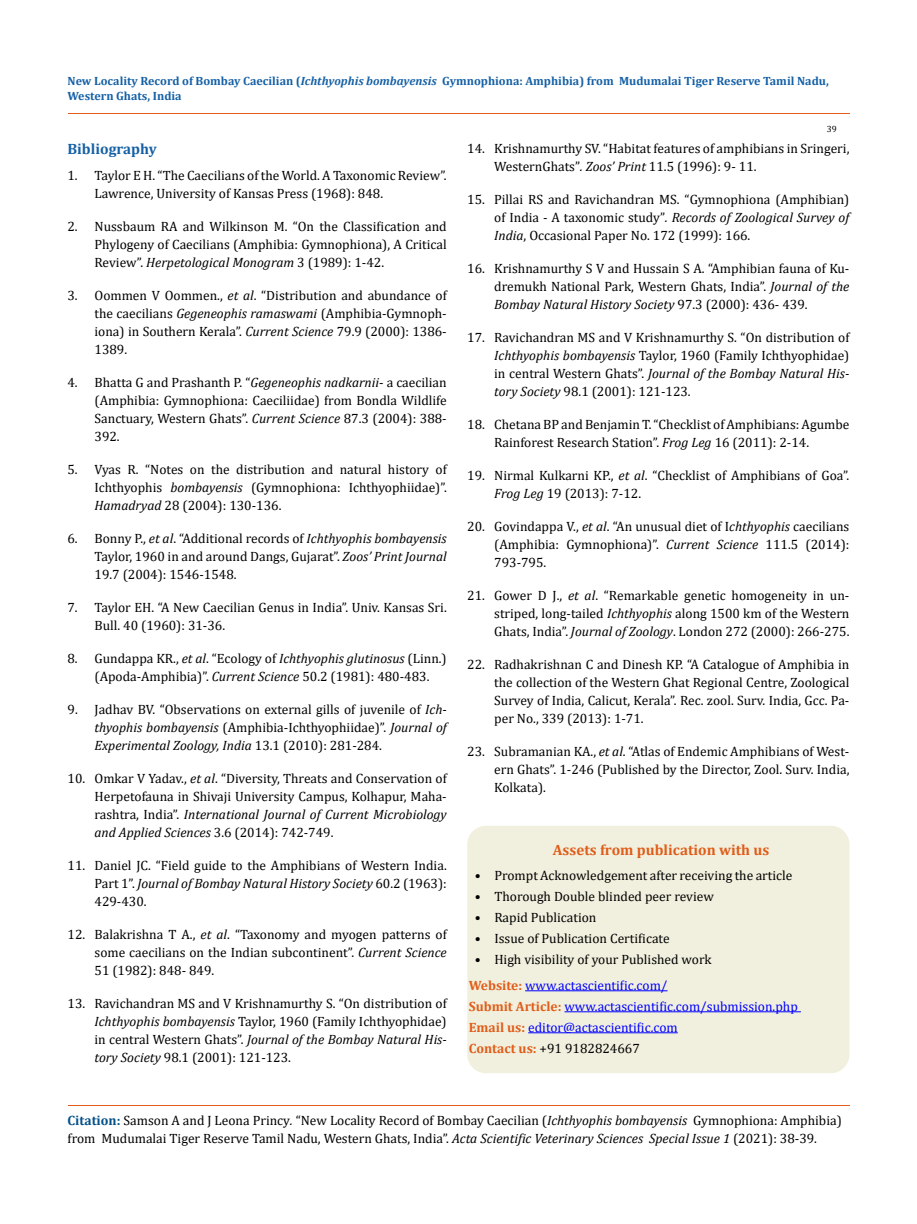
<style>
.page{position:relative;width:917px;height:1224px;background:#fff}
.page>*{position:absolute;margin:0;border:0;box-sizing:border-box;transform-origin:0 0}
.t1{font:700 15px "Cambria";color:#e05d1a}
.t2{font:700 15px "Cambria";color:#1560a6}
.t3{font:13.5px/18px "Cambria";color:#000;text-align:justify}
.t4{font:13.5px/21px "Cambria";color:#00f}
.t5{font:700 12px/15px "Cambria";color:#1560a6}
.t6{font:9px "Cambria";color:#000}
.s1{font-style:italic}
.s2{font-weight:700;color:#e05d1a}
.s3{color:#000}
.s4{font-weight:700;color:#035089}
</style>
<div class="page">
<hr style="left:68px;top:114px;width:781px;height:1px;background:#e05d1a">
<hr style="left:68px;top:1106px;width:781px;height:1px;background:#e05d1a">
<div style="left:468px;top:826px;width:380px;height:246px;background:#f1f0de;border-radius:18px"></div>
<div style="left:467px;top:826px;width:382px;height:247px;border:2px solid #f1f0de;border-radius:18px"></div>
<hr style="left:525px;top:990px;width:142px;height:1px;background:#00f">
<hr style="left:564px;top:1011px;width:236px;height:1px;background:#00f">
<hr style="left:528px;top:1032px;width:149px;height:1px;background:#00f">
<p class="t5" style="left:68px;top:73px;width:762px">New Locality Record of Bombay Caecilian (<span class="s1">Ichthyophis bombayensis</span> Gymnophiona: Amphibia) from Mudumalai Tiger Reserve Tamil Nadu,<br>Western Ghats, India</p>
<p class="t2" style="left:67px;top:139px;width:91px">Bibliography</p>
<p class="t3" style="left:94px;top:167px;width:354px;text-indent:-27px">1. Taylor E H. “The Caecilians of the World. A Taxonomic Review”.<br>Lawrence, University of Kansas Press (1968): 848.</p>
<p class="t3" style="left:94px;top:218px;width:354px;text-indent:-27px">2. Nussbaum RA and Wilkinson M. “On the Classification and Phylogeny of Caecilians (Amphibia: Gymnophiona), A Critical Review”. <span class="s1">Herpetological Monogram</span> 3 (1989): 1-42.</p>
<p class="t3" style="left:94px;top:287px;width:354px;text-indent:-27px">3. Oommen V Oommen., <span class="s1">et al</span>. “Distribution and abundance of the caecilians <span class="s1">Gegeneophis ramaswami</span> (Amphibia-Gymnoph&shy;iona) in Southern Kerala”. <span class="s1">Current Science</span> 79.9 (2000): 1386- 1389.</p>
<p class="t3" style="left:94px;top:374px;width:354px;text-indent:-27px">4. Bhatta G and Prashanth P. “<span class="s1">Gegeneophis nadkarnii</span>- a caecilian (Amphibia: Gymnophiona: Caeciliidae) from Bondla Wildlife Sanctuary, Western Ghats”. <span class="s1">Current Science</span> 87.3 (2004): 388- 392.</p>
<p class="t3" style="left:94px;top:461px;width:354px;text-indent:-27px">5. Vyas R. “Notes on the distribution and natural history of Ichthyophis <span class="s1">bombayensis</span> (Gymnophiona: Ichthyophiidae)”.<br><span class="s1">Hamadryad</span> 28 (2004): 130-136.</p>
<p class="t3" style="left:94px;top:530px;width:354px;text-indent:-27px">6. Bonny P., <span class="s1">et al</span>. “Additional records of <span class="s1">Ichthyophis bombayensis </span>Taylor, 1960 in and around Dangs, Gujarat”. <span class="s1">Zoos’ Print Journal </span>19.7 (2004): 1546-1548.</p>
<p class="t3" style="left:94px;top:599px;width:354px;text-indent:-27px">7. Taylor EH. “A New Caecilian Genus in India”. Univ. Kansas Sri.<br>Bull. 40 (1960): 31-36.</p>
<p class="t3" style="left:94px;top:650px;width:354px;text-indent:-27px">8. Gundappa KR., <span class="s1">et al</span>. “Ecology of <span class="s1">Ichthyophis glutinosus</span> (Linn.) (Apoda-Amphibia)”. <span class="s1">Current Science</span> 50.2 (1981): 480-483.</p>
<p class="t3" style="left:94px;top:701px;width:354px;text-indent:-27px">9. Jadhav BV. “Observations on external gills of juvenile of <span class="s1">Ich&shy;thyophis bombayensis</span> (Amphibia-Ichthyophiidae)”. <span class="s1">Journal of Experimental Zoology, India</span> 13.1 (2010): 281-284.</p>
<p class="t3" style="left:94px;top:770px;width:354px;text-indent:-27px">10. Omkar V Yadav., <span class="s1">et al</span>. “Diversity, Threats and Conservation of Herpetofauna in Shivaji University Campus, Kolhapur, Maha&shy;rashtra, India”. <span class="s1">International Journal of Current Microbiology and Applied Sciences</span> 3.6 (2014): 742-749.</p>
<p class="t3" style="left:94px;top:857px;width:354px;text-indent:-27px">11. Daniel JC. “Field guide to the Amphibians of Western India.<br>Part 1”. <span class="s1">Journal of Bombay Natural History Society</span> 60.2 (1963):<br>429-430.</p>
<p class="t3" style="left:94px;top:926px;width:354px;text-indent:-27px">12. Balakrishna T A., <span class="s1">et al</span>. “Taxonomy and myogen patterns of some caecilians on the Indian subcontinent”. <span class="s1">Current Science </span>51 (1982): 848- 849.</p>
<p class="t3" style="left:94px;top:995px;width:354px;text-indent:-27px">13. Ravichandran MS and V Krishnamurthy S. “On distribution of <span class="s1">Ichthyophis bombayensis</span> Taylor, 1960 (Family Ichthyophidae) in central Western Ghats”. <span class="s1">Journal of the Bombay Natural His&shy;tory Society</span> 98.1 (2001): 121-123.</p>
<p class="t6" style="left:826px;top:123px;width:11px">39</p>
<p class="t3" style="left:494px;top:139px;width:357px;text-indent:-27px">14. Krishnamurthy SV. “Habitat features of amphibians in Sringeri,<br>WesternGhats”<span class="s1">. Zoos’ Print</span> 11.5 (1996): 9- 11.</p>
<p class="t3" style="left:494px;top:190px;width:356px;text-indent:-27px">15. Pillai RS and Ravichandran MS. “Gymnophiona (Amphibian) of India - A taxonomic study”<span class="s1">. Records of Zoological Survey of India</span>, Occasional Paper No. 172 (1999): 166.</p>
<p class="t3" style="left:494px;top:259px;width:357px;text-indent:-27px">16. Krishnamurthy S V and Hussain S A. “Amphibian fauna of Ku&shy;dremukh National Park, Western Ghats, India”. <span class="s1">Journal of the Bombay Natural History Society</span> 97.3 (2000): 436- 439.</p>
<p class="t3" style="left:494px;top:328px;width:357px;text-indent:-27px">17. Ravichandran MS and V Krishnamurthy S. “On distribution of <span class="s1">Ichthyophis bombayensis</span> Taylor, 1960 (Family Ichthyophidae) in central Western Ghats”. <span class="s1">Journal of the Bombay Natural His&shy;tory Society</span> 98.1 (2001): 121-123.</p>
<p class="t3" style="left:494px;top:415px;width:356px;text-indent:-27px">18. Chetana BP and Benjamin T. “Checklist of Amphibians: Agumbe<br>Rainforest Research Station”. <span class="s1">Frog Leg</span> 16 (2011): 2-14.</p>
<p class="t3" style="left:494px;top:466px;width:357px;text-indent:-27px">19. Nirmal Kulkarni KP., <span class="s1">et al</span>. “Checklist of Amphibians of Goa”.<br><span class="s1">Frog Leg</span> 19 (2013): 7-12.</p>
<p class="t3" style="left:494px;top:517px;width:357px;text-indent:-27px">20. Govindappa V., <span class="s1">et al</span>. “An unusual diet of I<span class="s1">chthyophis</span> caecilians (Amphibia: Gymnophiona)”. <span class="s1">Current Science</span> 111.5 (2014):<br>793-795.</p>
<p class="t3" style="left:494px;top:586px;width:357px;text-indent:-27px">21. Gower D J., <span class="s1">et al</span>. “Remarkable genetic homogeneity in un&shy;striped, long-tailed <span class="s1">Ichthyophis</span> along 1500 km of the Western Ghats, India”. <span class="s1">Journal of Zoology</span>. London 272 (2000): 266-275.</p>
<p class="t3" style="left:494px;top:655px;width:357px;text-indent:-27px">22. Radhakrishnan C and Dinesh KP. “A Catalogue of Amphibia in the collection of the Western Ghat Regional Centre, Zoological Survey of India, Calicut, Kerala”. Rec. zool. Surv. India, Gcc. Pa&shy;per No., 339 (2013): 1-71.</p>
<p class="t3" style="left:494px;top:742px;width:357px;text-indent:-27px">23. Subramanian KA., <span class="s1">et al</span>. “Atlas of Endemic Amphibians of West&shy;ern Ghats”. 1-246 (Published by the Director, Zool. Surv. India, Kolkata).</p>
<p class="t1" style="left:553px;top:839px;width:218px">Assets from publication with us</p>
<p class="t3" style="left:475px;top:867px;width:319px">• Prompt Acknowledgement after receiving the article</p>
<p class="t3" style="left:475px;top:888px;width:240px">• Thorough Double blinded peer review</p>
<p class="t3" style="left:475px;top:909px;width:123px">• Rapid Publication</p>
<p class="t3" style="left:475px;top:930px;width:196px">• Issue of Publication Certificate</p>
<p class="t3" style="left:475px;top:951px;width:238px">• High visibility of your Published work</p>
<p class="t4" style="left:468px;top:975px;width:330px"><span class="s2">Website:</span> www.actascientific.com/<br><span class="s2">Submit Article:</span> www.actascientific.com/submission.php <span class="s2">Email us:</span> editor@actascientific.com<br><span class="s2">Contact us:</span> <span class="s3">+91 9182824667</span></p>
<p class="t3" style="left:68px;top:1111px;width:775px"><span class="s4">Citation:</span> Samson A and J Leona Princy<span class="s1">.</span> “New Locality Record of Bombay Caecilian (<span class="s1">Ichthyophis bombayensis</span> Gymnophiona: Amphibia) from Mudumalai Tiger Reserve Tamil Nadu, Western Ghats, India”. <span class="s1">Acta Scientific Veterinary Sciences Special Issue 1</span> (2021): 38-39.</p>
</div>
